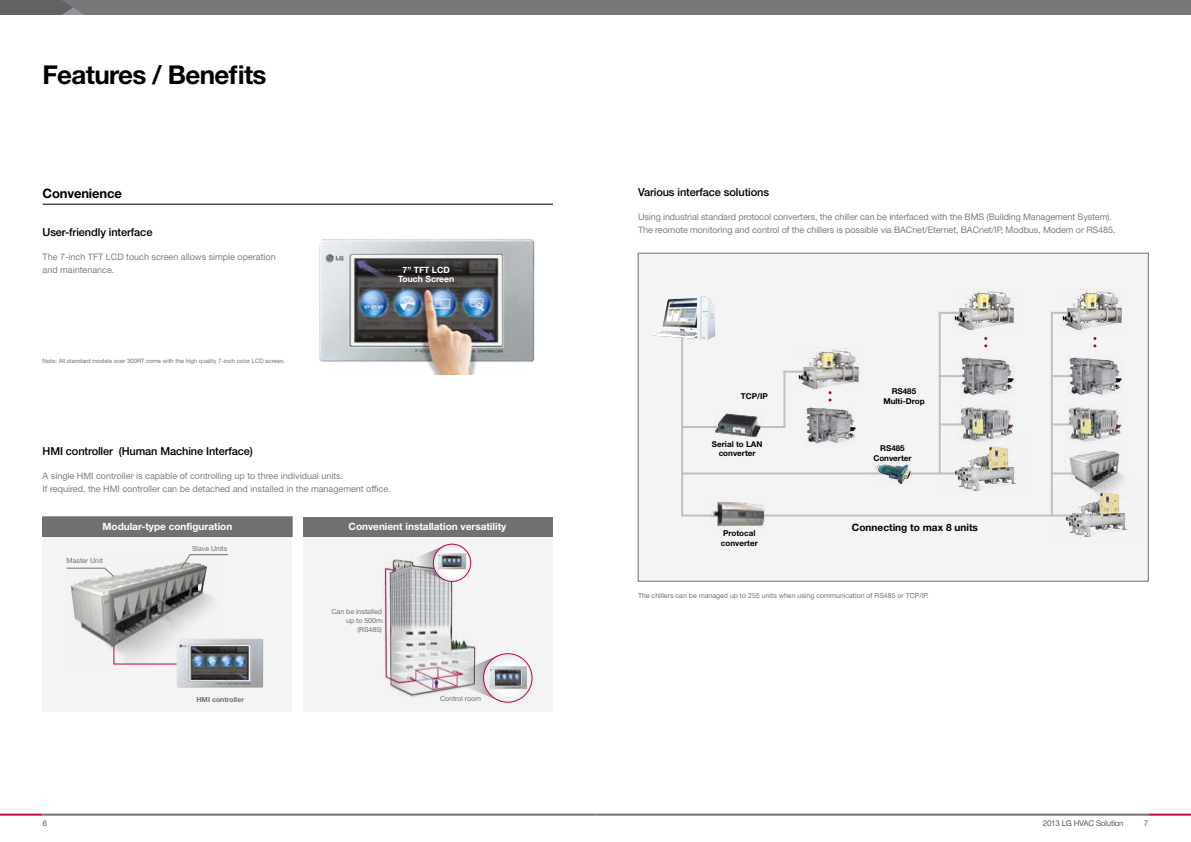
<style>
.page{position:relative;width:1191px;height:842px;background:#fff}
.page>*{position:absolute;margin:0;border:0;box-sizing:border-box;transform-origin:0 0}
.t1{font:700 26px "Helvetica Neue LT Std";letter-spacing:-.025em;color:#000}
.t2{font:700 13px "Helvetica Neue LT Std";letter-spacing:-.01em;color:#000}
.t3{font:500 11px "Helvetica Neue LT Std";letter-spacing:-.01em;color:#000}
.t4{font:700 10.1px "Helvetica Neue LT Std";color:#000}
.t5{font:700 10px "Helvetica Neue LT Std";color:#fff}
.t6{font:9px/13px "Helvetica Neue LT Std";letter-spacing:-.01em;color:#7d7d7d}
.t7{font:700 8.7px/8.7px "Helvetica Neue LT Std";color:#fff;text-align:center}
.t8{font:700 8.1px/9.7px "Helvetica Neue LT Std";color:#000;text-align:center}
.t9{font:8px "Helvetica Neue LT Std";letter-spacing:-.03em;color:#59595c}
.t10{font:7px/9px "Helvetica Neue LT Std";color:#727171;text-align:right}
.t11{font:700 7px "Helvetica Neue LT Std";color:#727171}
.t12{font:6px "Helvetica Neue LT Std";color:#727171}
</style>
<div class="page">
<hr style="left:0;top:814px;width:43px;height:2px;background:#c40552">
<hr style="left:43px;top:814px;width:552px;height:2px;background:#727171">
<hr style="left:1148px;top:814px;width:43px;height:2px;background:#c40552">
<hr style="left:595px;top:814px;width:553px;height:2px;background:#727171">
<div style="left:638px;top:253px;width:510px;height:328px;background:#f4f4f4"></div>
<hr style="left:681px;top:328px;width:2px;height:188px;background:#bfc0c0">
<hr style="left:783px;top:371px;width:2px;height:56px;background:#bfc0c0">
<hr style="left:938px;top:312px;width:2px;height:161px;background:#bfc0c0">
<hr style="left:1050px;top:312px;width:2px;height:204px;background:#bfc0c0">
<hr style="left:681px;top:514px;width:420px;height:2px;background:#bfc0c0">
<hr style="left:681px;top:472px;width:287px;height:2px;background:#bfc0c0">
<hr style="left:681px;top:426px;width:37px;height:2px;background:#bfc0c0">
<hr style="left:760px;top:426px;width:25px;height:2px;background:#bfc0c0">
<hr style="left:783px;top:371px;width:47px;height:2px;background:#bfc0c0">
<hr style="left:938px;top:312px;width:47px;height:2px;background:#bfc0c0">
<hr style="left:938px;top:375px;width:47px;height:2px;background:#bfc0c0">
<hr style="left:1051px;top:375px;width:47px;height:2px;background:#bfc0c0">
<hr style="left:1051px;top:312px;width:47px;height:2px;background:#bfc0c0">
<hr style="left:938px;top:423px;width:47px;height:2px;background:#bfc0c0">
<hr style="left:1051px;top:423px;width:47px;height:2px;background:#bfc0c0">
<hr style="left:1051px;top:472px;width:47px;height:2px;background:#bfc0c0">
<img style="left:713px;top:411px;width:50px;height:28px">
<img style="left:804px;top:406px;width:52px;height:39px">
<img style="left:796px;top:347px;width:69px;height:46px">
<img style="left:1066px;top:405px;width:57px;height:37px">
<img style="left:1067px;top:356px;width:55px;height:41px">
<img style="left:1059px;top:288px;width:69px;height:46px">
<img style="left:958px;top:405px;width:57px;height:32px">
<img style="left:959px;top:356px;width:55px;height:41px">
<img style="left:951px;top:288px;width:69px;height:46px">
<img style="left:652px;top:295px;width:63px;height:45px">
<svg style="left:828px;top:391px;width:3px;height:10px"></svg>
<svg style="left:984px;top:337px;width:3px;height:10px"></svg>
<svg style="left:1093px;top:337px;width:3px;height:10px"></svg>
<img style="left:709px;top:496px;width:59px;height:35px">
<img style="left:1062px;top:442px;width:67px;height:40px">
<img style="left:871px;top:462px;width:42px;height:25px">
<img style="left:941px;top:437px;width:92px;height:61px">
<img style="left:1052px;top:482px;width:92px;height:61px">
<img style="left:319px;top:239px;width:216px;height:136px">
<hr style="left:43px;top:204px;width:510px;height:1px;background:#000">
<div style="left:303px;top:517px;width:250px;height:194px;background:#f4f4f4"></div>
<div style="left:303px;top:517px;width:250px;height:19px;background:#727171"></div>
<img style="left:384px;top:547px;width:92px;height:151px">
<svg style="left:404px;top:545px;width:41px;height:36px"></svg>
<svg style="left:433px;top:544px;width:38px;height:37px"></svg>
<div style="left:433px;top:544px;width:38px;height:38px;border:1px solid #c7004e;border-radius:50%"></div>
<svg style="left:459px;top:548px;width:10px;height:16px"></svg>
<svg style="left:445px;top:655px;width:54px;height:46px"></svg>
<svg style="left:483px;top:654px;width:49px;height:48px"></svg>
<div style="left:483px;top:653px;width:49px;height:50px;border:1px solid #c7004e;border-radius:50%"></div>
<svg style="left:517px;top:659px;width:13px;height:21px"></svg>
<img style="left:438px;top:553px;width:29px;height:17px">
<img style="left:488px;top:667px;width:39px;height:22px">
<div style="left:43px;top:517px;width:249px;height:194px;background:#f4f4f4"></div>
<div style="left:43px;top:517px;width:249px;height:19px;background:#727171"></div>
<img style="left:176px;top:638px;width:88px;height:50px">
<img style="left:67px;top:563px;width:156px;height:106px">
<svg style="left:181px;top:554px;width:47px;height:15px"></svg>
<svg style="left:66px;top:568px;width:48px;height:9px"></svg>
<div style="left:0;top:0;width:1191px;height:14px;background:#78787a"></div>
<h1 class="t1" style="left:43px;top:59px;width:225px">Features / Benefits</h1>
<h2 class="t2" style="left:43px;top:185px;width:81px">Convenience</h2>
<p class="t3" style="left:43px;top:225px;width:111px">User-friendly interface</p>
<p class="t6" style="left:43px;top:250px;width:235px">The 7-inch TFT LCD touch screen allows simple operation and maintenance.</p>
<p class="t12" style="left:43px;top:357px;width:244px">Note: All standard models over 300RT come with the high quality 7-inch color LCD screen.</p>
<p class="t7" style="left:398px;top:266px;width:58px">7” TFT LCD<br>Touch Screen</p>
<p class="t3" style="left:43px;top:444px;width:212px">HMI controller (Human Machine Interface)</p>
<p class="t6" style="left:43px;top:469px;width:350px">A single HMI controller is capable of controlling up to three individual units.<br>If required, the HMI controller can be detached and installed in the management office.</p>
<p class="t5" style="left:102px;top:520px;width:131px">Modular-type configuration</p>
<p class="t10" style="left:192px;top:544px;width:37px">Slave Units</p>
<p class="t10" style="left:67px;top:556px;width:38px">Master Unit</p>
<p class="t11" style="left:196px;top:695px;width:49px">HMI controller</p>
<p class="t5" style="left:349px;top:520px;width:159px">Convenient installation versatility</p>
<p class="t10" style="left:331px;top:607px;width:52px">Can be installed up to 500m (RS485)</p>
<p class="t10" style="left:440px;top:694px;width:42px">Control room</p>
<p class="t3" style="left:638px;top:186px;width:133px">Various interface solutions</p>
<p class="t6" style="left:638px;top:210px;width:479px">Using industrial standard protocol converters, the chiller can be interfaced with the BMS (Building Management System).<br>The reomote monitoring and control of the chillers is possible via BACnet/Eternet, BACnet/IP, Modbus, Modem or RS485.</p>
<p class="t8" style="left:740px;top:391px;width:29px">TCP/IP</p>
<p class="t8" style="left:883px;top:386px;width:43px">RS485<br>Multi-Drop</p>
<p class="t8" style="left:712px;top:439px;width:51px">Serial to LAN converter</p>
<p class="t8" style="left:873px;top:443px;width:40px">RS485<br>Converter</p>
<p class="t8" style="left:721px;top:528px;width:38px;text-align:left">Protocal converter</p>
<p class="t4" style="left:852px;top:521px;width:128px">Connecting to max 8 units</p>
<p class="t10" style="left:638px;top:591px;width:292px">The chillers can be managed up to 255 units when using communication of RS485 or TCP/IP.</p>
<p class="t9" style="left:43px;top:819px;width:6px">6</p>
<p class="t9" style="left:1042px;top:819px;width:82px">2013 LG HVAC Solution</p>
<p class="t9" style="left:1143px;top:819px;width:6px">7</p>
</div>
